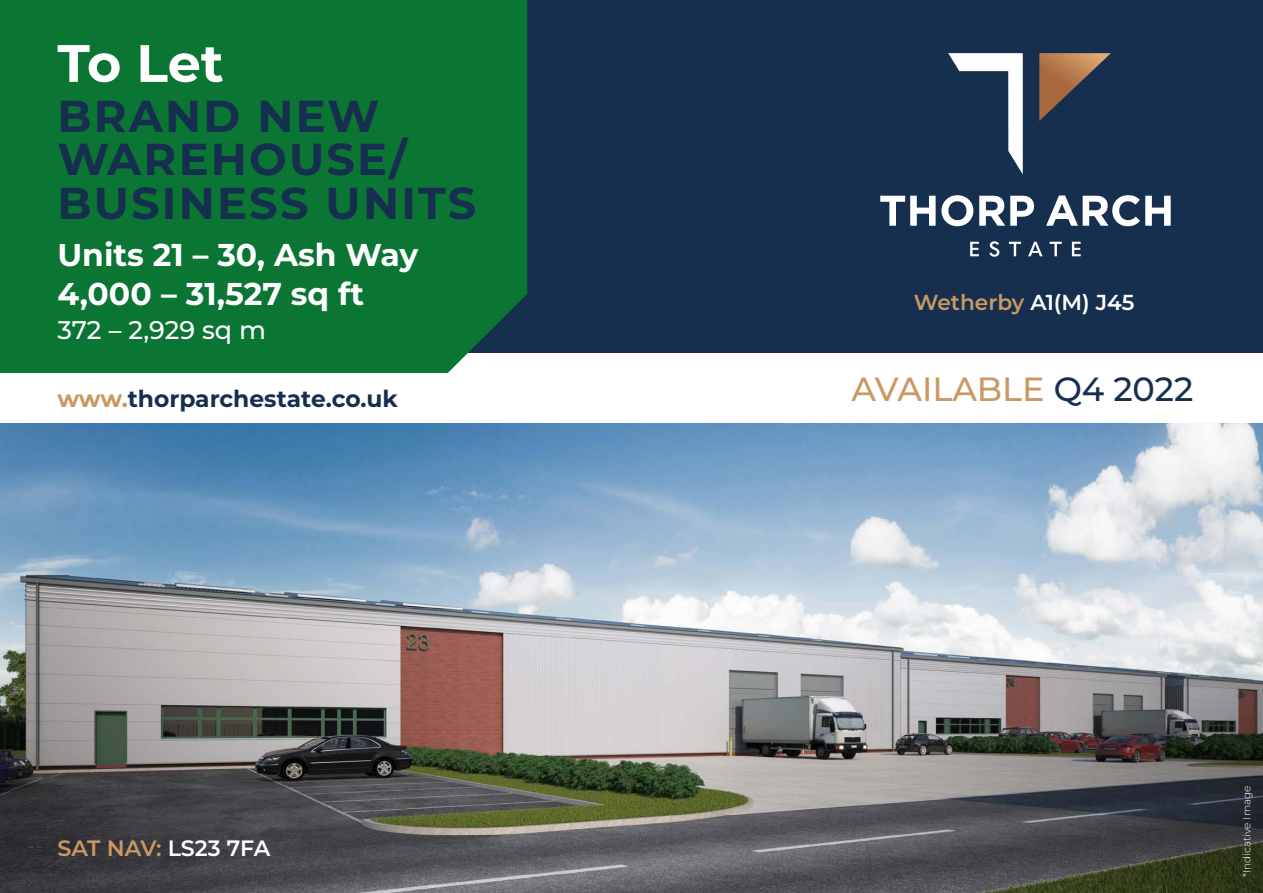
<style>
.page{position:relative;width:1263px;height:893px;background:#fff}
.page>*{position:absolute;margin:0;border:0;box-sizing:border-box;transform-origin:0 0}
.t1{font:700 52.5px "Montserrat";color:#fff}
.t2{font:700 44.7px/43.5px "Montserrat";letter-spacing:.05em;color:#162f4f}
.t3{font:500 33.6px "Montserrat";color:#c99863}
.t4{font:700 31.5px "Montserrat";color:#fff}
.t5{font:500 25.5px "Montserrat";color:#fff}
.t6{font:700 23.4px "Montserrat";color:#162f4f}
.t7{font:600 22.2px "Montserrat";color:#c99863}
.t8{font:600 21.6px "Montserrat";color:#c99863}
.t9{font:300 10.5px "Montserrat";color:#fff}
.s1{color:#c99863}
.s2{color:#fff}
.s3{color:#162f4f}
</style>
<div class="page">
<img style="left:0;top:423px;width:1263px;height:470px">
<div style="left:0;top:0;width:1263px;height:353px;background:#162f4f"></div>
<div style="left:0;top:0;width:527px;height:373px;background:#0b7534"></div>
<svg style="left:880px;top:196px;width:55px;height:30px"></svg>
<svg style="left:941px;top:195px;width:32px;height:31px"></svg>
<svg style="left:979px;top:196px;width:55px;height:30px"></svg>
<svg style="left:1046px;top:195px;width:125px;height:31px"></svg>
<svg style="left:970px;top:242px;width:9px;height:14px"></svg>
<svg style="left:989px;top:241px;width:10px;height:16px"></svg>
<svg style="left:1009px;top:242px;width:12px;height:14px"></svg>
<svg style="left:1028px;top:242px;width:14px;height:14px"></svg>
<svg style="left:1050px;top:242px;width:12px;height:14px"></svg>
<svg style="left:1072px;top:242px;width:9px;height:14px"></svg>
<svg style="left:1039px;top:53px;width:72px;height:68px"></svg>
<svg style="left:948px;top:53px;width:75px;height:121px"></svg>
<h1 class="t1" style="left:57px;top:28px;width:168px">To Let</h1>
<h2 class="t2" style="left:57px;top:93px;width:420px">BRAND NEW<br>WAREHOUSE/<br>BUSINESS UNITS</h2>
<p class="t4" style="left:57px;top:234px;width:362px">Units 21 – 30, Ash Way</p>
<p class="t4" style="left:57px;top:272px;width:308px">4,000 – 31,527 sq ft</p>
<p class="t5" style="left:57px;top:313px;width:210px">372 – 2,929 sq m</p>
<p class="t6" style="left:57px;top:383px;width:342px"><span class="s1">www.</span>thorparchestate.co.uk</p>
<p class="t7" style="left:57px;top:834px;width:214px">SAT NAV: <span class="s2">LS23 7FA</span></p>
<p class="t8" style="left:914px;top:288px;width:222px">Wetherby <span class="s2">A1(M) J45</span></p>
<p class="t3" style="left:851px;top:366px;width:343px">AVAILABLE <span class="s3">Q4 2022</span></p>
<p class="t9" style="left:1240px;top:877px;width:92px;rotate:-90deg">*Indicative Image</p>
</div>
